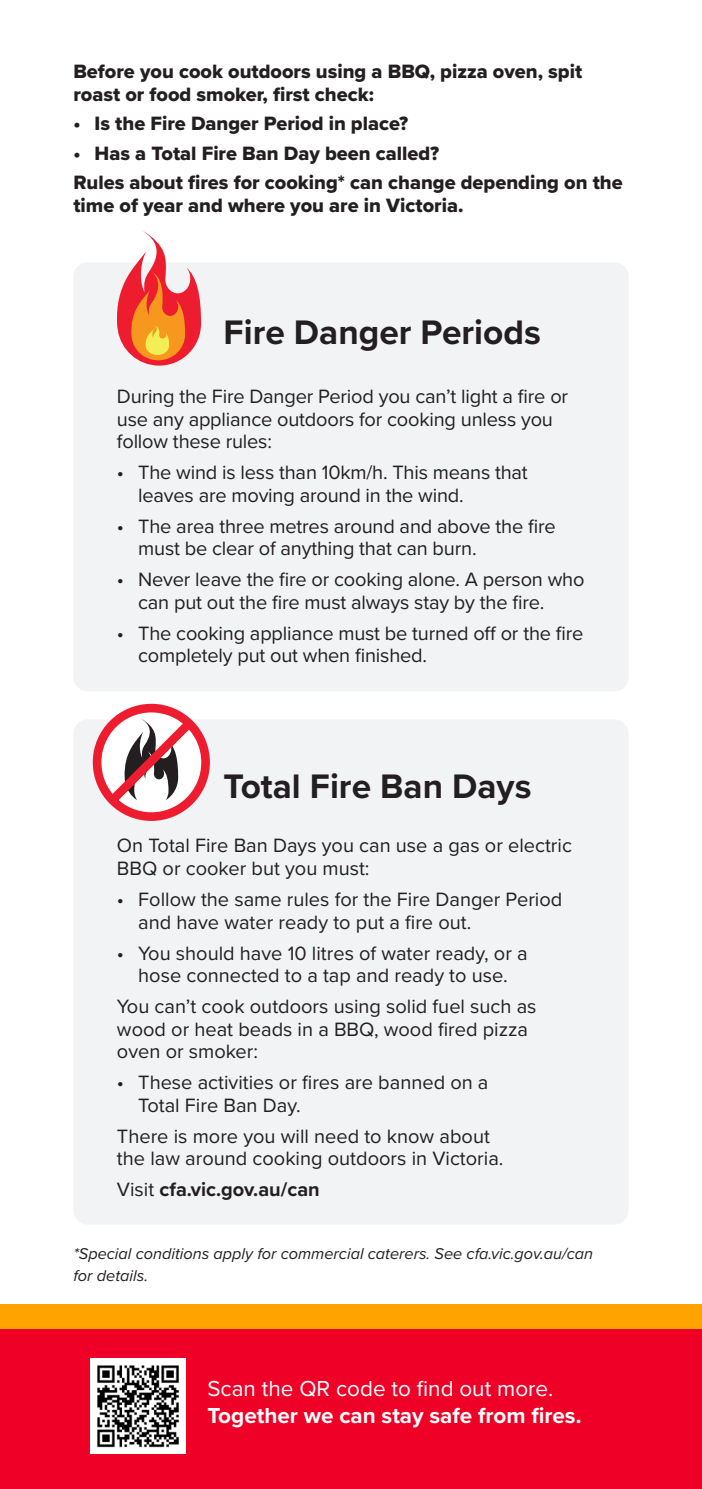
<style>
.page{position:relative;width:702px;height:1489px;background:#fff}
.page>*{position:absolute;margin:0;border:0;box-sizing:border-box;transform-origin:0 0}
.Heading{font:700 35.25px "Proxima Nova";color:#231f20}
.t1{font:700 22.5px "Proxima Nova";color:#fff}
.t2{font:22.5px "Proxima Nova";color:#fff}
.Body{font:20px/22.5px "Proxima Nova";letter-spacing:-.01em;color:#231f20}
.t3{font:20px/22.5px "Proxima Nova Extrabld";color:#231f20}
.Body-2{font:700 20px "Proxima Nova";color:#231f20}
.Body-3{font:italic 16.25px/22.5px "Proxima Nova";color:#231f20}
.s1{font-weight:400}
</style>
<div class="page">
<div style="left:0;top:1328px;width:702px;height:160px;background:#ef0027"></div>
<div style="left:0;top:1303px;width:702px;height:25px;background:#ffa300"></div>
<img style="left:90px;top:1358px;width:95px;height:95px">
<div style="left:73px;top:262px;width:555px;height:429px;background:#f2f3f4;border-radius:14px"></div>
<div style="left:73px;top:719px;width:555px;height:505px;background:#f2f3f4;border-radius:14px"></div>
<svg style="left:117px;top:230px;width:84px;height:135px"></svg>
<div style="left:93px;top:703px;width:117px;height:117px;border:9px solid #ed1c2f;border-radius:50%"></div>
<svg style="left:101px;top:713px;width:98px;height:98px"></svg>
<p class="t3" style="left:73px;top:60px;width:510px">Before you cook outdoors using a BBQ, pizza oven, spit roast or food smoker, first check:</p>
<p class="t3" style="left:73px;top:112px;width:336px">• Is the Fire Danger Period in place?</p>
<p class="t3" style="left:73px;top:142px;width:367px">• Has a Total Fire Ban Day been called?</p>
<p class="t3" style="left:73px;top:171px;width:551px">Rules about fires for cooking* can change depending on the time of year and where you are in Victoria.</p>
<p class="Heading" style="left:223px;top:306px;width:319px">Fire Danger Periods</p>
<p class="Body" style="left:117px;top:384px;width:452px">During the Fire Danger Period you can’t light a fire or use any appliance outdoors for cooking unless you follow these rules:</p>
<p class="Body" style="left:138px;top:460px;width:391px;text-indent:-21px">• The wind is less than 10km/h. This means that leaves are moving around in the wind.</p>
<p class="Body" style="left:138px;top:514px;width:419px;text-indent:-21px">• The area three metres around and above the fire must be clear of anything that can burn.</p>
<p class="Body" style="left:138px;top:567px;width:448px;text-indent:-21px">• Never leave the fire or cooking alone. A person who can put out the fire must always stay by the fire.</p>
<p class="Body" style="left:138px;top:621px;width:447px;text-indent:-21px">• The cooking appliance must be turned off or the fire completely put out when finished.</p>
<p class="Heading" style="left:223px;top:759px;width:309px">Total Fire Ban Days</p>
<p class="Body" style="left:117px;top:833px;width:456px">On Total Fire Ban Days you can use a gas or electric<br>BBQ or cooker but you must:</p>
<p class="Body" style="left:138px;top:887px;width:425px;text-indent:-21px">• Follow the same rules for the Fire Danger Period and have water ready to put a fire out.</p>
<p class="Body" style="left:117px;top:940px;width:412px;text-align:center">• You should have 10 litres of water ready, or a hose connected to a tap and ready to use.</p>
<p class="Body" style="left:117px;top:994px;width:421px">You can’t cook outdoors using solid fuel such as wood or heat beads in a BBQ, wood fired pizza oven or smoker:</p>
<p class="Body" style="left:138px;top:1070px;width:352px;text-indent:-21px">• These activities or fires are banned on a<br>Total Fire Ban Day.</p>
<p class="Body" style="left:117px;top:1123px;width:388px">There is more you will need to know about the law around cooking outdoors in Victoria.</p>
<p class="Body-2" style="left:117px;top:1174px;width:204px"><span class="s1">Visit</span> cfa.vic.gov.au/can</p>
<p class="Body-3" style="left:73px;top:1241px;width:521px">*Special conditions apply for commercial caterers. See cfa.vic.gov.au/can for details.</p>
<p class="t2" style="left:207px;top:1371px;width:347px">Scan the QR code to find out more.</p>
<p class="t1" style="left:207px;top:1398px;width:375px">Together we can stay safe from fires.</p>
</div>
